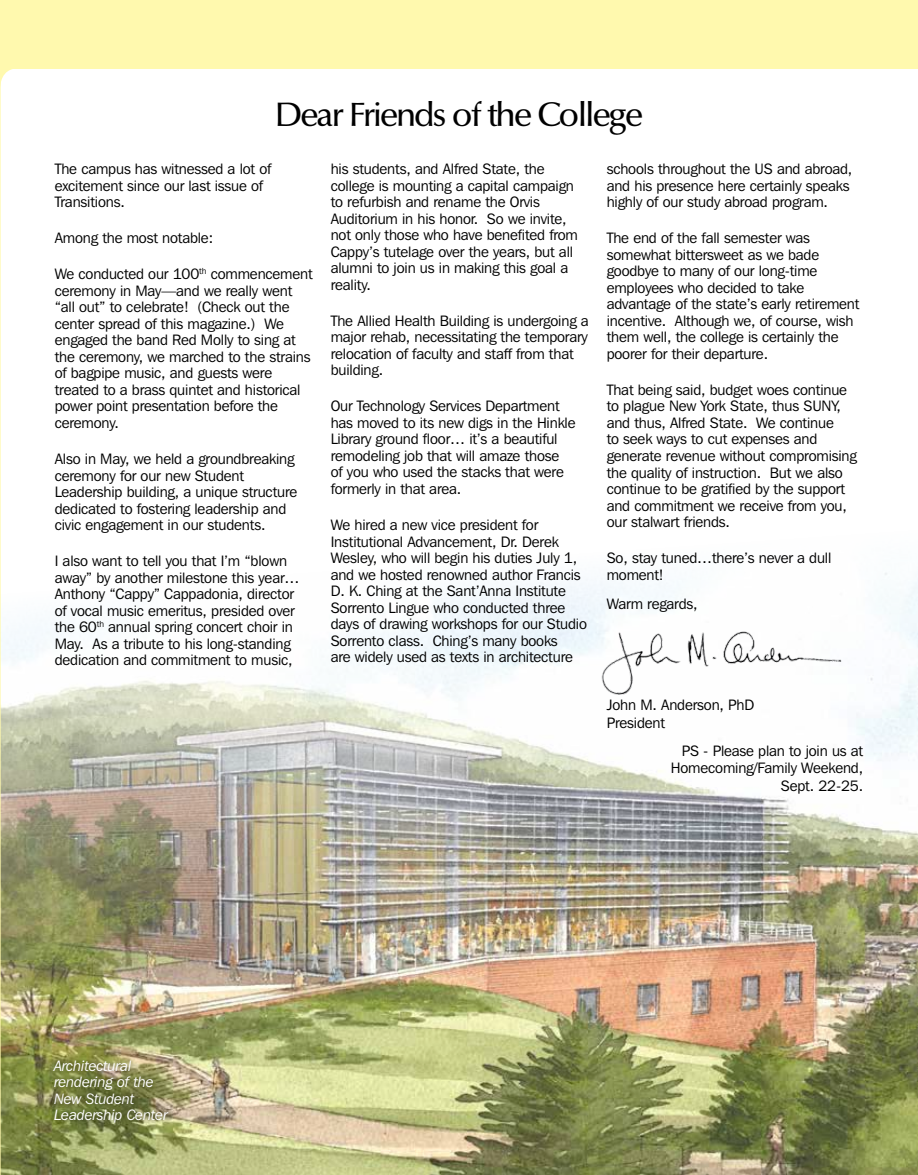
<style>
.page{position:relative;width:918px;height:1175px;background:#fff}
.page>*{position:absolute;margin:0;border:0;box-sizing:border-box;transform-origin:0 0}
.t1{font:500 33px "Optimale";color:#000}
.t2{font:15px/16.5px "Franklin Gothic IT Cby BT";letter-spacing:-.01em;color:#000}
.t3{font:italic 15px/16.5px "Franklin Gothic IT Cby BT";letter-spacing:-.01em;color:#fff}
</style>
<div class="page">
<img style="left:18px;top:573px;width:900px;height:601px">
<div style="left:0;top:0;width:918px;height:68px;background:#fff9ae"></div>
<svg style="left:0;top:68px;width:18px;height:1106px"></svg>
<img style="left:596px;top:624px;width:255px;height:75px">
<div style="left:46px;top:1052px;width:130px;height:78px;background:#000;opacity:.75"></div>
<h1 class="t1" style="left:277px;top:95px;width:367px">Dear Friends of the College</h1>
<p class="t2" style="left:55px;top:161px;width:218px">The campus has witnessed a lot of excitement since our last issue of<br>Transitions.</p>
<p class="t2" style="left:55px;top:230px;width:160px">Among the most notable:</p>
<p class="t2" style="left:55px;top:266px;width:260px">We conducted our 100<sup>th</sup> commencement ceremony in May—and we really went “all out” to celebrate! (Check out the center spread of this magazine.) We engaged the band Red Molly to sing at the ceremony, we marched to the strains of bagpipe music, and guests were treated to a brass quintet and historical power point presentation before the ceremony.</p>
<p class="t2" style="left:55px;top:450px;width:244px">Also in May, we held a groundbreaking ceremony for our new Student Leadership building, a unique structure dedicated to fostering leadership and civic engagement in our students.</p>
<p class="t2" style="left:55px;top:552px;width:246px">I also want to tell you that I’m “blown away” by another milestone this year… Anthony “Cappy” Cappadonia, director of vocal music emeritus, presided over the 60<sup>th</sup> annual spring concert choir in May. As a tribute to his long-standing dedication and commitment to music,</p>
<p class="t2" style="left:331px;top:161px;width:249px">his students, and Alfred State, the college is mounting a capital campaign to refurbish and rename the Orvis Auditorium in his honor. So we invite, not only those who have benefited from Cappy’s tutelage over the years, but all alumni to join us in making this goal a reality.</p>
<p class="t2" style="left:331px;top:312px;width:259px">The Allied Health Building is undergoing a major rehab, necessitating the temporary relocation of faculty and staff from that building.</p>
<p class="t2" style="left:331px;top:398px;width:246px">Our Technology Services Department has moved to its new digs in the Hinkle Library ground floor… it’s a beautiful remodeling job that will amaze those<br>of you who used the stacks that were formerly in that area.</p>
<p class="t2" style="left:331px;top:516px;width:258px">We hired a new vice president for Institutional Advancement, Dr. Derek Wesley, who will begin his duties July 1, and we hosted renowned author Francis D. K. Ching at the Sant’Anna Institute Sorrento Lingue who conducted three days of drawing workshops for our Studio Sorrento class. Ching’s many books<br>are widely used as texts in architecture</p>
<p class="t2" style="left:607px;top:161px;width:247px">schools throughout the US and abroad, and his presence here certainly speaks highly of our study abroad program.</p>
<p class="t2" style="left:607px;top:230px;width:254px">The end of the fall semester was somewhat bittersweet as we bade goodbye to many of our long-time employees who decided to take advantage of the state’s early retirement incentive. Although we, of course, wish them well, the college is certainly the poorer for their departure.</p>
<p class="t2" style="left:607px;top:381px;width:252px">That being said, budget woes continue to plague New York State, thus SUNY, and thus, Alfred State. We continue<br>to seek ways to cut expenses and generate revenue without compromising the quality of instruction. But we also continue to be gratified by the support and commitment we receive from you, our stalwart friends.</p>
<p class="t2" style="left:607px;top:549px;width:226px">So, stay tuned…there’s never a dull moment!</p>
<p class="t2" style="left:607px;top:595px;width:92px">Warm regards,</p>
<p class="t2" style="left:607px;top:695px;width:149px;line-height:18px">John M. Anderson, PhD<br>President</p>
<p class="t2" style="left:671px;top:742px;width:194px;text-align:right">PS - Please plan to join us at<br>Homecoming/Family Weekend,</p>
<p class="t2" style="left:781px;top:777px;width:84px">Sept. 22-25.</p>
<p class="t3" style="left:54px;top:1056px;width:115px">Architectural rendering of the<br>New Student<br>Leadership Center</p>
</div>
